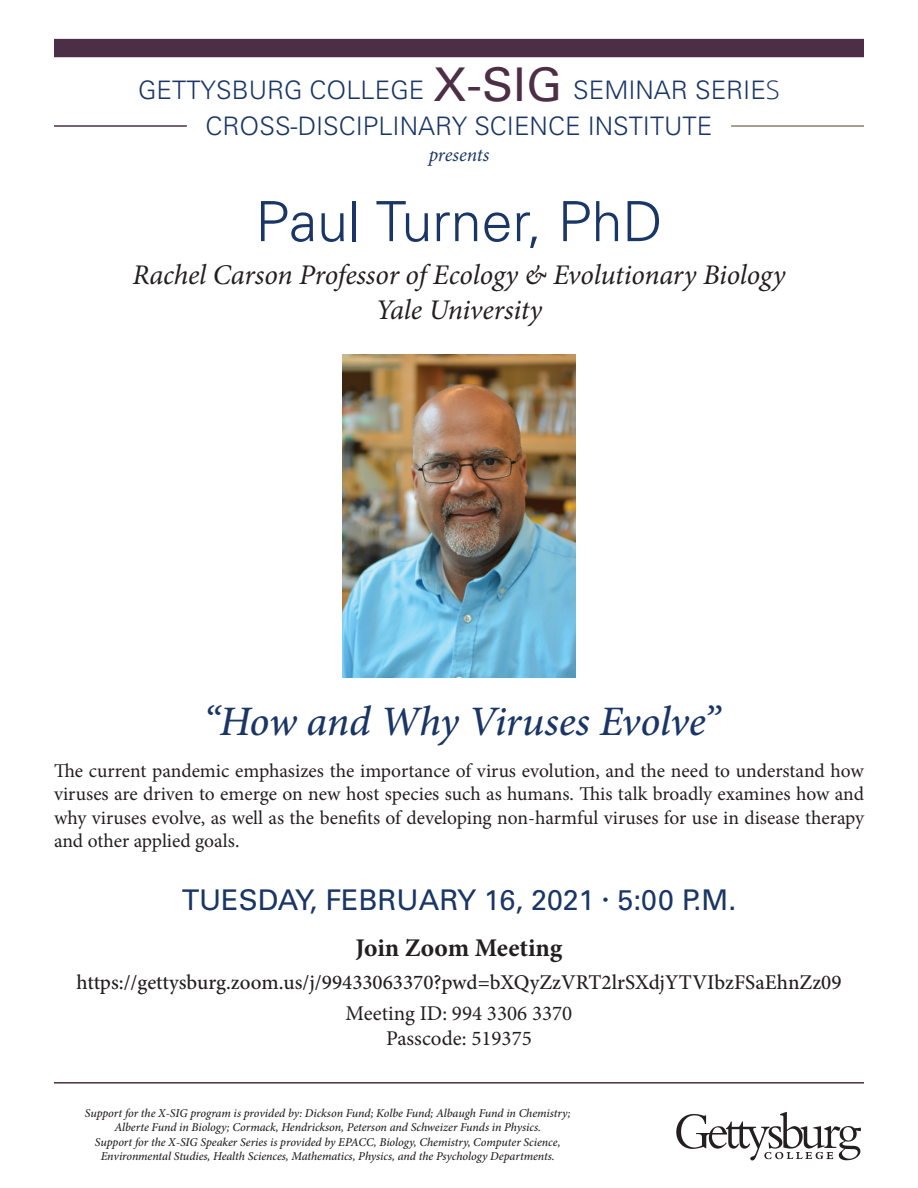
<style>
.page{position:relative;width:918px;height:1188px;background:#fff}
.page>*{position:absolute;margin:0;border:0;box-sizing:border-box;transform-origin:0 0}
.t1{font:300 55.5px "Univers";color:#193667}
.t2{font:italic 500 42px "Minion Pro";letter-spacing:-.01em;color:#193667}
.t3{font:italic 28.5px/34.2px "Minion Pro";letter-spacing:-.01em;color:#231f20;text-align:center}
.t4{font:28.5px "Univers LT Std";color:#193667}
.t5{font:300 25.5px/36.9px "Univers";color:#193667;text-align:center}
.t6{font:700 25.5px "Minion Pro";letter-spacing:-.005em;color:#231f20}
.t7{font:500 21px "Minion Pro";color:#231f20}
.t8{font:21px/25.2px "Minion Pro";color:#231f20;text-align:center}
.t9{font:19.5px/23.4px "Minion Pro";color:#231f20;text-align:justify}
.t10{font:italic 19.5px "Minion Pro";letter-spacing:-.01em;color:#193667}
.t11{font:italic 500 12px/14.4px "Minion Pro";letter-spacing:-.005em;color:#231f20;text-align:center}
.s1{font-family:"Univers LT Std";font-weight:400;font-size:46.5px;color:#4d2e47}
.s2{font-family:"Open Sans"}
</style>
<div class="page">
<hr style="left:54px;top:1082px;width:810px;height:2px;background:#4d2e47">
<hr style="left:731px;top:125px;width:133px;height:2px;background:#887f6f">
<hr style="left:54px;top:125px;width:133px;height:2px;background:#4d2e47">
<div style="left:54px;top:39px;width:810px;height:18px;background:#4d2e47"></div>
<img style="left:342px;top:355px;width:234px;height:323px">
<img style="left:676px;top:1112px;width:185px;height:49px">
<h3 class="t5" style="left:138px;top:70px;width:643px">GETTYSBURG COLLEGE <span class="s1">X-SIG</span> SEMINAR SERIE<span class="s2">S<br></span>CROSS-DISCIPLINARY SCIENCE INSTITUTE</h3>
<h3 class="t10" style="left:429px;top:141px;width:62px">presents</h3>
<h1 class="t1" style="left:255px;top:188px;width:409px">Paul Turner, PhD</h1>
<h3 class="t3" style="left:133px;top:258px;width:654px">Rachel Carson Professor of Ecology &amp; Evolutionary Biology<br>Yale University</h3>
<h2 class="t2" style="left:203px;top:693px;width:518px">“How and Why Viruses Evolve”</h2>
<p class="t9" style="left:54px;top:759px;width:812px">Te current pandemic emphasizes the importance of virus evolution, and the need to understand how viruses are driven to emerge on new host species such as humans. Tis talk broadly examines how and why viruses evolve, as well as the benefts of developing non-harmful viruses for use in disease therapy and other applied goals.</p>
<h3 class="t4" style="left:182px;top:883px;width:556px">TUESDAY, FEBRUARY 16, 2021 <sup>•</sup> 5:00 P.M.</h3>
<h3 class="t6" style="left:356px;top:930px;width:208px">Join Zoom Meeting</h3>
<h3 class="t7" style="left:76px;top:968px;width:767px">https://gettysburg.zoom.us/j/99433063370?pwd=bXQyZzVRT2lrSXdjYTVIbzFSaEhnZz09</h3>
<h3 class="t8" style="left:346px;top:1001px;width:228px">Meeting ID: 994 3306 3370<br>Passcode: 519375</h3>
<p class="t11" style="left:85px;top:1106px;width:487px">Support for the X-SIG program is provided by: Dickson Fund; Kolbe Fund; Albaugh Fund in Chemistry; Alberte Fund in Biology; Cormack, Hendrickson, Peterson and Schweizer Funds in Physics.<br>Support for the X-SIG Speaker Series is provided by EPACC, Biology, Chemistry, Computer Science, Environmental Studies, Health Sciences, Mathematics, Physics, and the Psychology Departments.</p>
</div>
